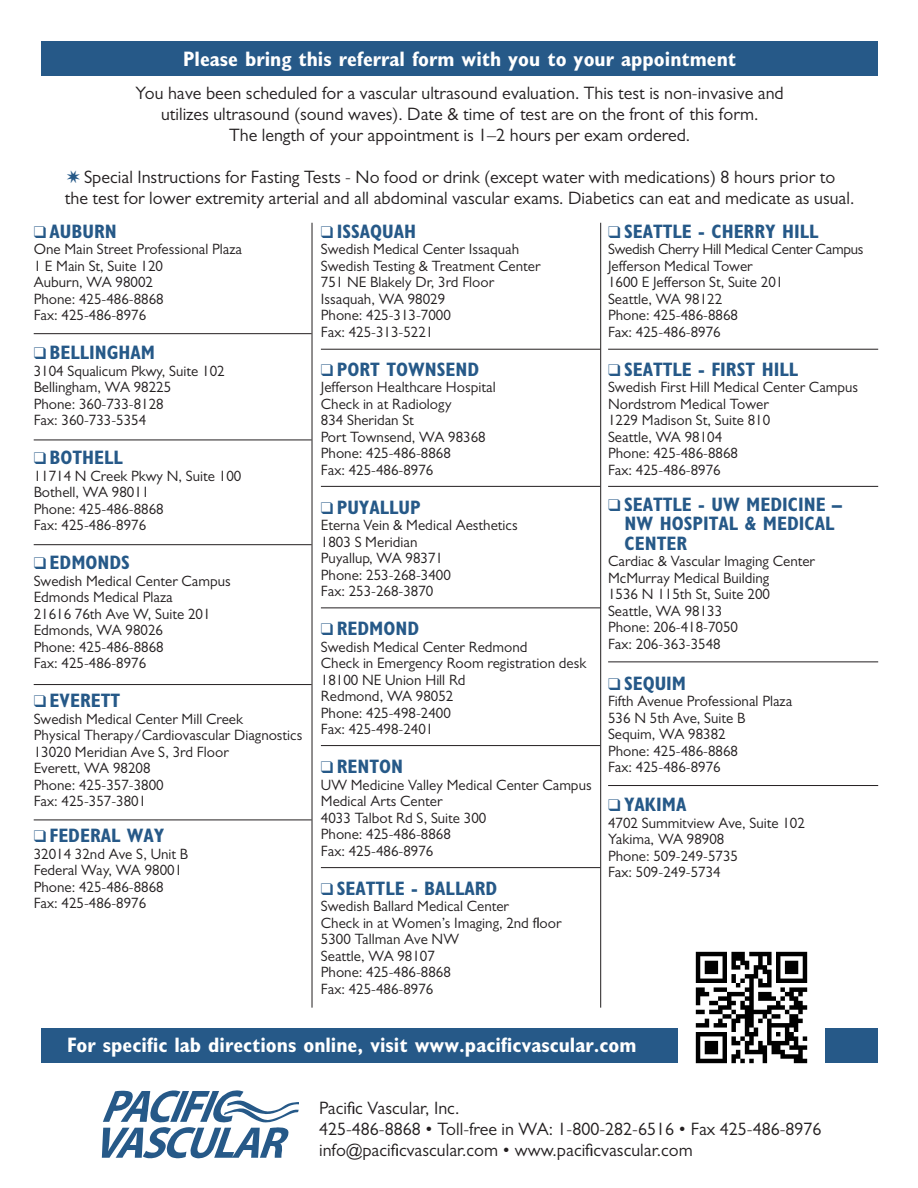
<style>
.page{position:relative;width:918px;height:1188px;background:#fff}
.page>*{position:absolute;margin:0;border:0;box-sizing:border-box;transform-origin:0 0}
.t1{font:700 condensed 21px "M Gill Sans";color:#fff}
.t2{font:700 condensed 19.5px/19.5px "M Gill Sans";color:#265988}
.t3{font:18px/21px "Gill Sans";color:#231f20;text-align:center}
.t4{font:15px/16.5px "Gill Sans";color:#231f20}
.t5{font:15px "Gill Sans";letter-spacing:-.02em;color:#231f20}
.s1{color:#265988}
</style>
<div class="page">
<div style="left:41px;top:41px;width:837px;height:34px;background:#265988"></div>
<svg style="left:102px;top:1090px;width:196px;height:68px"></svg>
<div style="left:41px;top:1029px;width:837px;height:34px;background:#265988"></div>
<hr style="left:34px;top:333px;width:278px;height:1px;background:#231f20">
<hr style="left:321px;top:349px;width:279px;height:1px;background:#231f20">
<hr style="left:608px;top:349px;width:270px;height:1px;background:#231f20">
<hr style="left:608px;top:486px;width:270px;height:1px;background:#231f20">
<hr style="left:608px;top:662px;width:270px;height:1px;background:#231f20">
<hr style="left:608px;top:785px;width:270px;height:1px;background:#231f20">
<hr style="left:321px;top:486px;width:279px;height:1px;background:#231f20">
<hr style="left:321px;top:608px;width:279px;height:1px;background:#231f20">
<hr style="left:321px;top:745px;width:279px;height:1px;background:#231f20">
<hr style="left:321px;top:867px;width:279px;height:1px;background:#231f20">
<hr style="left:34px;top:440px;width:278px;height:1px;background:#231f20">
<hr style="left:34px;top:544px;width:278px;height:1px;background:#231f20">
<hr style="left:34px;top:684px;width:278px;height:1px;background:#231f20">
<hr style="left:34px;top:820px;width:278px;height:1px;background:#231f20">
<hr style="left:312px;top:223px;width:1px;height:785px;background:#231f20">
<hr style="left:600px;top:223px;width:1px;height:785px;background:#231f20">
<img style="left:679px;top:951px;width:146px;height:113px">
<p class="t1" style="left:183px;top:47px;width:554px">Please bring this referral form with you to your appointment</p>
<p class="t3" style="left:136px;top:82px;width:650px">You have been scheduled for a vascular ultrasound evaluation. This test is non-invasive and utilizes ultrasound (sound waves). Date &amp; time of test are on the front of this form.<br>The length of your appointment is 1–2 hours per exam ordered.</p>
<p class="t3" style="left:65px;top:166px;width:791px;text-align:left"><span class="s1">✷</span> Special Instructions for Fasting Tests - No food or drink (except water with medications) 8 hours prior to the test for lower extremity arterial and all abdominal vascular exams. Diabetics can eat and medicate as usual.</p>
<p class="t2" style="left:34px;top:221px;width:85px">❑ AUBURN</p>
<p class="t4" style="left:34px;top:241px;width:210px">One Main Street Professional Plaza</p>
<p class="t4" style="left:34px;top:257px;width:131px">1 E Main St, Suite 120</p>
<p class="t4" style="left:34px;top:274px;width:121px">Auburn, WA 98002</p>
<p class="t4" style="left:34px;top:290px;width:132px">Phone: 425-486-8868</p>
<p class="t4" style="left:34px;top:307px;width:114px">Fax: 425-486-8976</p>
<p class="t2" style="left:34px;top:343px;width:123px">❑ BELLINGHAM</p>
<p class="t4" style="left:34px;top:362px;width:192px">3104 Squalicum Pkwy, Suite 102</p>
<p class="t4" style="left:34px;top:379px;width:139px">Bellingham, WA 98225</p>
<p class="t4" style="left:34px;top:395px;width:132px">Phone: 360-733-8128</p>
<p class="t4" style="left:34px;top:412px;width:114px">Fax: 360-733-5354</p>
<p class="t2" style="left:34px;top:448px;width:91px">❑ BOTHELL</p>
<p class="t4" style="left:34px;top:467px;width:209px">11714 N Creek Pkwy N, Suite 100</p>
<p class="t4" style="left:34px;top:484px;width:117px">Bothell, WA 98011</p>
<p class="t4" style="left:34px;top:500px;width:132px">Phone: 425-486-8868</p>
<p class="t4" style="left:34px;top:517px;width:114px">Fax: 425-486-8976</p>
<p class="t2" style="left:34px;top:553px;width:98px">❑ EDMONDS</p>
<p class="t4" style="left:34px;top:572px;width:199px">Swedish Medical Center Campus</p>
<p class="t4" style="left:34px;top:589px;width:140px">Edmonds Medical Plaza</p>
<p class="t4" style="left:34px;top:605px;width:178px">21616 76th Ave W, Suite 201</p>
<p class="t4" style="left:34px;top:622px;width:131px">Edmonds, WA 98026</p>
<p class="t4" style="left:34px;top:638px;width:132px">Phone: 425-486-8868</p>
<p class="t4" style="left:34px;top:655px;width:114px">Fax: 425-486-8976</p>
<p class="t2" style="left:34px;top:691px;width:88px">❑ EVERETT</p>
<p class="t4" style="left:34px;top:710px;width:211px">Swedish Medical Center Mill Creek</p>
<p class="t4" style="left:34px;top:727px;width:270px">Physical Therapy/Cardiovascular Diagnostics</p>
<p class="t4" style="left:34px;top:743px;width:197px">13020 Meridian Ave S, 3rd Floor</p>
<p class="t4" style="left:34px;top:760px;width:118px">Everett, WA 98208</p>
<p class="t4" style="left:34px;top:776px;width:132px">Phone: 425-357-3800</p>
<p class="t4" style="left:34px;top:793px;width:114px">Fax: 425-357-3801</p>
<p class="t2" style="left:34px;top:826px;width:132px">❑ FEDERAL WAY</p>
<p class="t4" style="left:34px;top:845px;width:156px">32014 32nd Ave S, Unit B</p>
<p class="t4" style="left:34px;top:862px;width:150px">Federal Way, WA 98001</p>
<p class="t4" style="left:34px;top:878px;width:132px">Phone: 425-486-8868</p>
<p class="t4" style="left:34px;top:895px;width:114px">Fax: 425-486-8976</p>
<p class="t2" style="left:321px;top:221px;width:97px">❑ ISSAQUAH</p>
<p class="t4" style="left:321px;top:241px;width:200px">Swedish Medical Center Issaquah</p>
<p class="t4" style="left:321px;top:257px;width:221px">Swedish Testing &amp; Treatment Center</p>
<p class="t4" style="left:321px;top:274px;width:175px">751 NE Blakely Dr, 3rd Floor</p>
<p class="t4" style="left:321px;top:290px;width:126px">Issaquah, WA 98029</p>
<p class="t4" style="left:321px;top:307px;width:132px">Phone: 425-313-7000</p>
<p class="t4" style="left:321px;top:323px;width:114px">Fax: 425-313-5221</p>
<p class="t2" style="left:321px;top:359px;width:160px">❑ PORT TOWNSEND</p>
<p class="t4" style="left:321px;top:379px;width:176px">Jefferson Healthcare Hospital</p>
<p class="t4" style="left:321px;top:395px;width:132px">Check in at Radiology</p>
<p class="t4" style="left:321px;top:412px;width:95px">834 Sheridan St</p>
<p class="t4" style="left:321px;top:428px;width:166px">Port Townsend, WA 98368</p>
<p class="t4" style="left:321px;top:445px;width:132px">Phone: 425-486-8868</p>
<p class="t4" style="left:321px;top:461px;width:114px">Fax: 425-486-8976</p>
<p class="t2" style="left:321px;top:497px;width:101px">❑ PUYALLUP</p>
<p class="t4" style="left:321px;top:517px;width:198px">Eterna Vein &amp; Medical Aesthetics</p>
<p class="t4" style="left:321px;top:533px;width:98px">1803 S Meridian</p>
<p class="t4" style="left:321px;top:550px;width:124px">Puyallup, WA 98371</p>
<p class="t4" style="left:321px;top:566px;width:132px">Phone: 253-268-3400</p>
<p class="t4" style="left:321px;top:583px;width:114px">Fax: 253-268-3870</p>
<p class="t2" style="left:321px;top:619px;width:100px">❑ REDMOND</p>
<p class="t4" style="left:321px;top:638px;width:208px">Swedish Medical Center Redmond</p>
<p class="t4" style="left:321px;top:655px;width:267px">Check in Emergency Room registration desk</p>
<p class="t4" style="left:321px;top:671px;width:146px">18100 NE Union Hill Rd</p>
<p class="t4" style="left:321px;top:688px;width:134px">Redmond, WA 98052</p>
<p class="t4" style="left:321px;top:704px;width:132px">Phone: 425-498-2400</p>
<p class="t4" style="left:321px;top:721px;width:114px">Fax: 425-498-2401</p>
<p class="t2" style="left:321px;top:757px;width:84px">❑ RENTON</p>
<p class="t4" style="left:321px;top:776px;width:272px">UW Medicine Valley Medical Center Campus</p>
<p class="t4" style="left:321px;top:793px;width:123px">Medical Arts Center</p>
<p class="t4" style="left:321px;top:809px;width:167px">4033 Talbot Rd S, Suite 300</p>
<p class="t4" style="left:321px;top:826px;width:132px">Phone: 425-486-8868</p>
<p class="t4" style="left:321px;top:842px;width:114px">Fax: 425-486-8976</p>
<p class="t2" style="left:321px;top:878px;width:178px">❑ SEATTLE - BALLARD</p>
<p class="t4" style="left:321px;top:898px;width:190px">Swedish Ballard Medical Center</p>
<p class="t4" style="left:321px;top:914px;width:242px">Check in at Women’s Imaging, 2nd floor</p>
<p class="t4" style="left:321px;top:931px;width:140px">5300 Tallman Ave NW</p>
<p class="t4" style="left:321px;top:947px;width:116px">Seattle, WA 98107</p>
<p class="t4" style="left:321px;top:964px;width:132px">Phone: 425-486-8868</p>
<p class="t4" style="left:321px;top:980px;width:114px">Fax: 425-486-8976</p>
<p class="t2" style="left:608px;top:221px;width:212px">❑ SEATTLE - CHERRY HILL</p>
<p class="t5" style="left:608px;top:240px;width:257px">Swedish Cherry Hill Medical Center Campus</p>
<p class="t4" style="left:608px;top:257px;width:146px">Jefferson Medical Tower</p>
<p class="t4" style="left:608px;top:274px;width:177px">1600 E Jefferson St, Suite 201</p>
<p class="t4" style="left:608px;top:290px;width:116px">Seattle, WA 98122</p>
<p class="t4" style="left:608px;top:307px;width:132px">Phone: 425-486-8868</p>
<p class="t4" style="left:608px;top:323px;width:114px">Fax: 425-486-8976</p>
<p class="t2" style="left:608px;top:359px;width:191px">❑ SEATTLE - FIRST HILL</p>
<p class="t4" style="left:608px;top:379px;width:252px">Swedish First Hill Medical Center Campus</p>
<p class="t4" style="left:608px;top:395px;width:162px">Nordstrom Medical Tower</p>
<p class="t4" style="left:608px;top:412px;width:164px">1229 Madison St, Suite 810</p>
<p class="t4" style="left:608px;top:428px;width:116px">Seattle, WA 98104</p>
<p class="t4" style="left:608px;top:445px;width:132px">Phone: 425-486-8868</p>
<p class="t4" style="left:608px;top:461px;width:114px">Fax: 425-486-8976</p>
<p class="t2" style="left:625px;top:494px;width:219px;text-indent:-16px">❑ SEATTLE - UW MEDICINE –<br>NW HOSPITAL &amp; MEDICAL<br>CENTER</p>
<p class="t4" style="left:608px;top:553px;width:208px">Cardiac &amp; Vascular Imaging Center</p>
<p class="t4" style="left:608px;top:569px;width:163px">McMurray Medical Building</p>
<p class="t4" style="left:608px;top:586px;width:163px">1536 N 115th St, Suite 200</p>
<p class="t4" style="left:608px;top:602px;width:116px">Seattle, WA 98133</p>
<p class="t4" style="left:608px;top:619px;width:132px">Phone: 206-418-7050</p>
<p class="t4" style="left:608px;top:635px;width:114px">Fax: 206-363-3548</p>
<p class="t2" style="left:608px;top:674px;width:80px">❑ SEQUIM</p>
<p class="t4" style="left:608px;top:693px;width:186px">Fifth Avenue Professional Plaza<br>536 N 5th Ave, Suite B</p>
<p class="t4" style="left:608px;top:726px;width:119px">Sequim, WA 98382</p>
<p class="t4" style="left:608px;top:742px;width:132px">Phone: 425-486-8868</p>
<p class="t4" style="left:608px;top:759px;width:114px">Fax: 425-486-8976</p>
<p class="t2" style="left:608px;top:795px;width:80px">❑ YAKIMA</p>
<p class="t4" style="left:608px;top:814px;width:198px">4702 Summitview Ave, Suite 102</p>
<p class="t4" style="left:608px;top:831px;width:118px">Yakima, WA 98908</p>
<p class="t4" style="left:608px;top:847px;width:132px">Phone: 509-249-5735</p>
<p class="t4" style="left:608px;top:864px;width:114px">Fax: 509-249-5734</p>
<p class="t1" style="left:67px;top:1033px;width:571px">For specific lab directions online, visit www.pacificvascular.com</p>
<p class="t3" style="left:319px;top:1098px;width:142px">Pacific Vascular, Inc.</p>
<p class="t3" style="left:319px;top:1119px;width:504px">425-486-8868 • Toll-free in WA: 1-800-282-6516 • Fax 425-486-8976</p>
<p class="t3" style="left:319px;top:1140px;width:375px">info@pacificvascular.com • www.pacificvascular.com</p>
</div>
